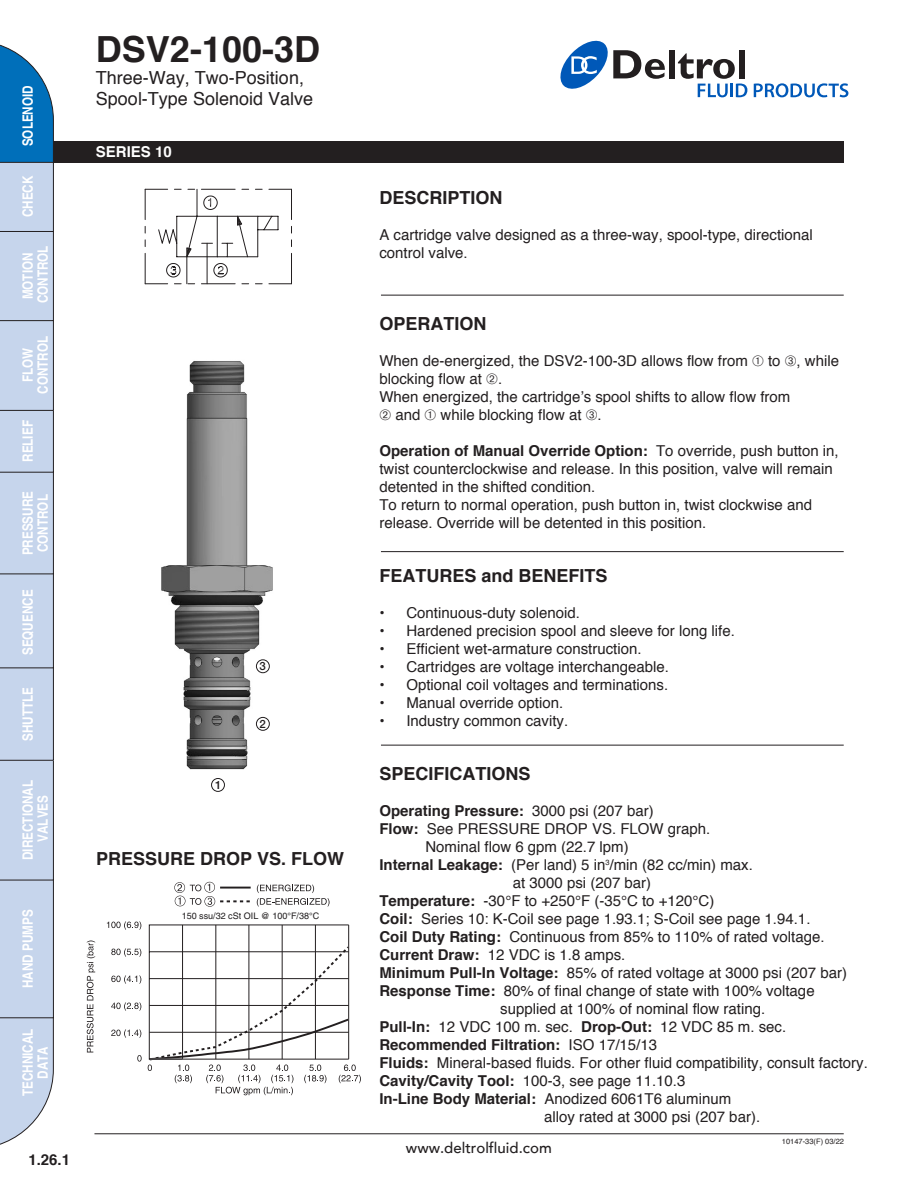
<style>
.page{position:relative;width:918px;height:1188px;background:#fff}
.page>*{position:absolute;margin:0;border:0;box-sizing:border-box;transform-origin:0 0}
.t1{font:700 36px "Helvetica";color:#231f20}
.t2{font:700 18px "Helvetica";color:#231f20}
.t3{font:18px "Helvetica";color:#231f20}
.t4{font:15px/18px "Helvetica";color:#231f20}
.t5{font:700 15px "Helvetica";color:#231f20}
.t6{font:500 15px "Avenir LT";color:#231f20}
.t7{font:700 15px "Helvetica";color:#fff}
.t8{font:700 condensed 14.25px "Helvetica";color:#fff}
.t9{font:500 11.4px "Helvetica Neue LT Std";color:#231f20}
.t10{font:9px "Helvetica";color:#201d1e}
.t11{font:7.5px "Helvetica";color:#231f20}
.s1{font-weight:700}
.s2{font-weight:400}
</style>
<div class="page">
<div style="left:669px;top:50px;width:6px;height:28px;background:#231f20"></div>
<div style="left:739px;top:50px;width:6px;height:28px;background:#231f20"></div>
<svg style="left:678px;top:53px;width:69px;height:44px"></svg>
<svg style="left:754px;top:83px;width:94px;height:14px"></svg>
<svg style="left:560px;top:41px;width:105px;height:48px"></svg>
<div style="left:40px;top:141px;width:804px;height:22px;background:#231f20"></div>
<hr style="left:94px;top:1133px;width:750px;height:1px;background:#231f20">
<svg style="left:0;top:44px;width:54px;height:1101px;background:#b4cae5"></svg>
<hr style="left:381px;top:295px;width:463px;height:1px;background:#231f20">
<hr style="left:381px;top:551px;width:463px;height:1px;background:#231f20">
<hr style="left:381px;top:745px;width:463px;height:1px;background:#231f20">
<svg style="left:145px;top:189px;width:147px;height:95px"></svg>
<svg style="left:107px;top:921px;width:254px;height:174px"></svg>
<svg style="left:257px;top:885px;width:73px;height:22px"></svg>
<svg style="left:87px;top:941px;width:8px;height:111px"></svg>
<svg style="left:174px;top:882px;width:77px;height:25px"></svg>
<img style="left:161px;top:361px;width:112px;height:409px">
<div style="left:256px;top:717px;width:14px;height:14px;border:1px solid #231f20;border-radius:50%"></div>
<div style="left:211px;top:778px;width:14px;height:14px;border:1px solid #231f20;border-radius:50%"></div>
<div style="left:256px;top:660px;width:14px;height:13px;border:1px solid #231f20;border-radius:50%"></div>
<p class="t8" style="left:19px;top:146px;width:63px;rotate:-90deg">SOLENOID</p>
<p class="t8" style="left:19px;top:217px;width:43px;rotate:-90deg">CHECK</p>
<p class="t8" style="left:19px;top:299px;width:48px;rotate:-90deg">MOTION</p>
<p class="t8" style="left:34px;top:303px;width:59px;rotate:-90deg">CONTROL</p>
<p class="t8" style="left:19px;top:382px;width:36px;rotate:-90deg">FLOW</p>
<p class="t8" style="left:34px;top:394px;width:59px;rotate:-90deg">CONTROL</p>
<p class="t8" style="left:19px;top:462px;width:43px;rotate:-90deg">RELIEF</p>
<p class="t8" style="left:19px;top:555px;width:66px;rotate:-90deg">PRESSURE</p>
<p class="t8" style="left:34px;top:552px;width:59px;rotate:-90deg">CONTROL</p>
<p class="t8" style="left:19px;top:655px;width:67px;rotate:-90deg">SEQUENCE</p>
<p class="t8" style="left:19px;top:741px;width:55px;rotate:-90deg">SHUTTLE</p>
<p class="t8" style="left:19px;top:860px;width:81px;rotate:-90deg">DIRECTIONAL</p>
<p class="t8" style="left:34px;top:842px;width:48px;rotate:-90deg">VALVES</p>
<p class="t8" style="left:19px;top:988px;width:80px;rotate:-90deg">HAND PUMPS</p>
<p class="t8" style="left:19px;top:1096px;width:69px;rotate:-90deg">TECHNICAL</p>
<p class="t8" style="left:34px;top:1079px;width:34px;rotate:-90deg">DATA</p>
<p class="t5" style="left:28px;top:1147px;width:43px">1.26.1</p>
<p class="t1" style="left:96px;top:20px;width:226px">DSV2-100-3D</p>
<p class="t3" style="left:96px;top:64px;width:210px">Three-Way, Two-Position,</p>
<p class="t3" style="left:96px;top:85px;width:219px">Spool-Type Solenoid Valve</p>
<p class="t7" style="left:96px;top:140px;width:77px">SERIES 10</p>
<p class="t9" style="left:215px;top:778px;width:8px">1</p>
<p class="t9" style="left:260px;top:659px;width:8px">3</p>
<p class="t9" style="left:260px;top:717px;width:8px">2</p>
<p class="t2" style="left:96px;top:845px;width:250px">PRESSURE DROP VS. FLOW</p>
<p class="t10" style="left:182px;top:910px;width:139px">150 ssu/32 cSt OIL @ 100°F/38°C</p>
<p class="t2" style="left:379px;top:183px;width:125px">DESCRIPTION</p>
<p class="t4" style="left:379px;top:226px;width:435px">A cartridge valve designed as a three-way, spool-type, directional control valve.</p>
<p class="t2" style="left:379px;top:309px;width:109px">OPERATION</p>
<p class="t4" style="left:379px;top:352px;width:461px">When de-energized, the DSV2-100-3D allows flow from ➀ to ➂, while blocking flow at ➁.</p>
<p class="t4" style="left:379px;top:388px;width:412px">When energized, the cartridge’s spool shifts to allow flow from<br>➁ and ➀ while blocking flow at ➂.</p>
<p class="t4" style="left:379px;top:442px;width:461px"><span class="s1">Operation of Manual Override Option:</span> To override, push button in, twist counterclockwise and release. In this position, valve will remain detented in the shifted condition.</p>
<p class="t4" style="left:379px;top:496px;width:434px">To return to normal operation, push button in, twist clockwise and release. Override will be detented in this position.</p>
<p class="t2" style="left:379px;top:561px;width:230px">FEATURES and BENEFITS</p>
<p class="t4" style="left:379px;top:604px;width:202px">• Continuous-duty solenoid.</p>
<p class="t4" style="left:379px;top:622px;width:357px">• Hardened precision spool and sleeve for long life.</p>
<p class="t4" style="left:379px;top:640px;width:264px">• Efficient wet-armature construction.</p>
<p class="t4" style="left:379px;top:658px;width:291px">• Cartridges are voltage interchangeable.</p>
<p class="t4" style="left:379px;top:676px;width:290px">• Optional coil voltages and terminations.</p>
<p class="t4" style="left:379px;top:694px;width:185px">• Manual override option.</p>
<p class="t4" style="left:379px;top:712px;width:190px">• Industry common cavity.</p>
<p class="t2" style="left:379px;top:759px;width:153px">SPECIFICATIONS</p>
<p class="t5" style="left:379px;top:799px;width:276px">Operating Pressure: <span class="s2">3000 psi (207 bar)</span></p>
<p class="t4" style="left:425px;top:820px;width:287px;text-indent:-46px"><span class="s1">Flow:</span> See PRESSURE DROP VS. FLOW graph.<br>Nominal flow 6 gpm (22.7 lpm)</p>
<p class="t4" style="left:513px;top:856px;width:242px;text-indent:-133px"><span class="s1">Internal Leakage:</span> (Per land) 5 in<sup>3</sup>/min (82 cc/min) max. at 3000 psi (207 bar)</p>
<p class="t4" style="left:379px;top:892px;width:336px"><span class="s1">Temperature:</span> -30°F to +250°F (-35°C to +120°C)</p>
<p class="t4" style="left:379px;top:910px;width:433px"><span class="s1">Coil:</span> Series 10: K-Coil see page 1.93.1; S-Coil see page 1.94.1.</p>
<p class="t4" style="left:379px;top:928px;width:447px"><span class="s1">Coil Duty Rating:</span> Continuous from 85% to 110% of rated voltage.</p>
<p class="t4" style="left:379px;top:946px;width:247px"><span class="s1">Current Draw:</span> 12 VDC is 1.8 amps.</p>
<p class="t4" style="left:379px;top:964px;width:469px"><span class="s1">Minimum Pull-In Voltage:</span> 85% of rated voltage at 3000 psi (207 bar)</p>
<p class="t4" style="left:500px;top:982px;width:316px;text-indent:-121px"><span class="s1">Response Time:</span> 80% of final change of state with 100% voltage supplied at 100% of nominal flow rating.</p>
<p class="t4" style="left:379px;top:1018px;width:408px"><span class="s1">Pull-In:</span> 12 VDC 100 m. sec. <span class="s1">Drop-Out:</span> 12 VDC 85 m. sec.</p>
<p class="t5" style="left:379px;top:1033px;width:279px">Recommended Filtration: <span class="s2">ISO 17/15/13</span></p>
<p class="t4" style="left:379px;top:1054px;width:490px"><span class="s1">Fluids:</span> Mineral-based fluids. For other fluid compatibility, consult factory.</p>
<p class="t4" style="left:379px;top:1072px;width:307px"><span class="s1">Cavity/Cavity Tool:</span> 100-3, see page 11.10.3</p>
<p class="t4" style="left:379px;top:1090px;width:353px"><span class="s1">In-Line Body Material:</span> Anodized 6061T6 aluminum</p>
<p class="t4" style="left:544px;top:1108px;width:217px">alloy rated at 3000 psi (207 bar).</p>
<p class="t6" style="left:406px;top:1139px;width:147px">www.deltrolfluid.com</p>
<p class="t11" style="left:782px;top:1136px;width:64px">10147-33(F) 03/22</p>
</div>
